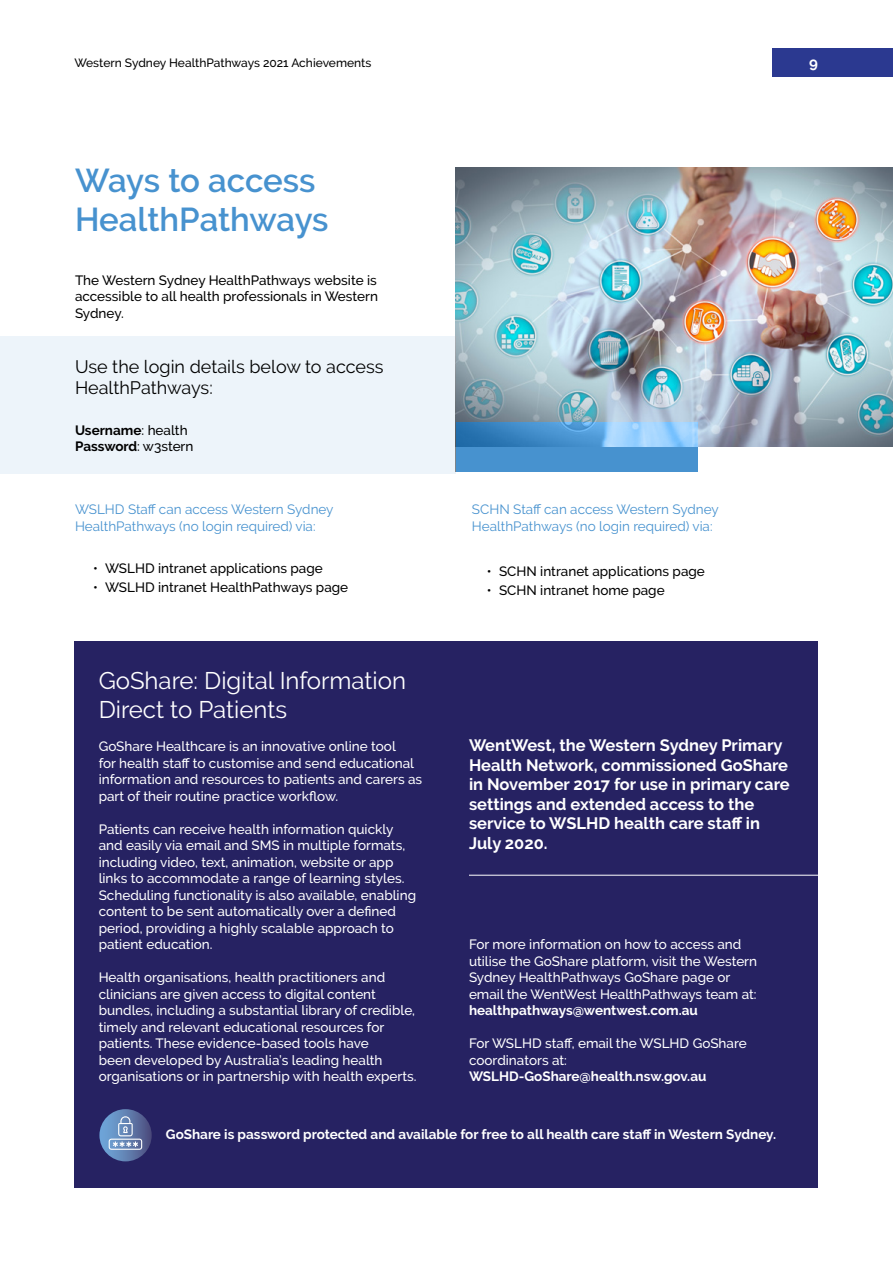
<style>
.page{position:relative;width:893px;height:1263px;background:#fff}
.page>*{position:absolute;margin:0;border:0;box-sizing:border-box;transform-origin:0 0}
.t1{font:600 33px/39.6px "Raleway";letter-spacing:-.005em;color:#4792cf}
.t2{font:24px/28.8px "Raleway";color:#fff}
.t3{font:18px/21.6px "Raleway";color:#000}
.t4{font:700 16.5px/19.5px "Raleway";color:#fff}
.t5{font:700 15px "Raleway";color:#fff}
.t6{font:500 13.5px/16.5px "Raleway";color:#fff}
.t7{font:500 13.5px/16.5px "Raleway";color:#000;text-align:justify}
.t8{font:700 13.5px "Raleway";color:#fff}
.t9{font:13.5px/16.5px "Raleway";color:#4792cf}
.t10{font:700 13.5px/16.5px "Raleway";color:#000}
.t11{font:500 12px "Raleway";color:#000}
.s1{font-weight:500}
</style>
<div class="page">
<div style="left:773px;top:49px;width:120px;height:28px;background:#2b3990"></div>
<img style="left:455px;top:168px;width:438px;height:279px">
<svg style="left:455px;top:422px;width:243px;height:49px;background:#559bd5"></svg>
<div style="left:74px;top:641px;width:744px;height:547px;background:#262262"></div>
<hr style="left:469px;top:875px;width:424px;height:1px;background:#fff">
<svg style="left:99px;top:1109px;width:53px;height:52px"></svg>
<svg style="left:109px;top:1116px;width:33px;height:34px"></svg>
<div style="left:0;top:337px;width:455px;height:137px;background:#edf4fa"></div>
<p class="t11" style="left:74px;top:56px;width:298px">Western Sydney HealthPathways 2021 Achievements</p>
<p class="t5" style="left:809px;top:54px;width:10px">9</p>
<h1 class="t1" style="left:75px;top:160px;width:255px">Ways to access<br>HealthPathways</h1>
<p class="t7" style="left:75px;top:272px;width:305px">The Western Sydney HealthPathways website is accessible to all health professionals in Western Sydney.</p>
<h3 class="t3" style="left:75px;top:355px;width:310px">Use the login details below to access<br>HealthPathways:</h3>
<p class="t10" style="left:75px;top:422px;width:120px">Username<span class="s1">: health<br></span>Password<span class="s1">: w3stern</span></p>
<p class="t9" style="left:75px;top:501px;width:260px">WSLHD Staff can access Western Sydney<br>HealthPathways (no login required) via:</p>
<p class="t7" style="left:93px;top:559px;width:231px">• WSLHD intranet applications page</p>
<p class="t7" style="left:93px;top:579px;width:257px">• WSLHD intranet HealthPathways page</p>
<h2 class="t2" style="left:99px;top:666px;width:309px">GoShare: Digital Information<br>Direct to Patients</h2>
<p class="t6" style="left:99px;top:738px;width:325px">GoShare Healthcare is an innovative online tool<br>for health staff to customise and send educational information and resources to patients and carers as part of their routine practice workflow.</p>
<p class="t6" style="left:99px;top:821px;width:319px">Patients can receive health information quickly and easily via email and SMS in multiple formats, including video, text, animation, website or app links to accommodate a range of learning styles.<br>Scheduling functionality is also available, enabling content to be sent automatically over a defined period, providing a highly scalable approach to patient education.</p>
<p class="t6" style="left:99px;top:969px;width:319px">Health organisations, health practitioners and clinicians are given access to digital content bundles, including a substantial library of credible, timely and relevant educational resources for patients. These evidence-based tools have<br>been developed by Australia’s leading health organisations or in partnership with health experts.</p>
<p class="t9" style="left:472px;top:501px;width:248px">SCHN Staff can access Western Sydney<br>HealthPathways (no login required) via:</p>
<p class="t7" style="left:487px;top:562px;width:219px">• SCHN intranet applications page</p>
<p class="t7" style="left:487px;top:582px;width:179px">• SCHN intranet home page</p>
<p class="t4" style="left:469px;top:736px;width:322px">WentWest, the Western Sydney Primary Health Network, commissioned GoShare in November 2017 for use in primary care settings and extended access to the service to WSLHD health care staff in July 2020.</p>
<p class="t6" style="left:469px;top:936px;width:290px">For more information on how to access and utilise the GoShare platform, visit the Western Sydney HealthPathways GoShare page or email the WentWest HealthPathways team at:</p>
<p class="t8" style="left:469px;top:1003px;width:230px">healthpathways@wentwest.com.au</p>
<p class="t6" style="left:469px;top:1035px;width:279px">For WSLHD staff, email the WSLHD GoShare coordinators at:</p>
<p class="t8" style="left:469px;top:1069px;width:239px">WSLHD-GoShare@health.nsw.gov.au</p>
<p class="t8" style="left:166px;top:1126px;width:612px">GoShare is password protected and available for free to all health care staff in Western Sydney.</p>
</div>
